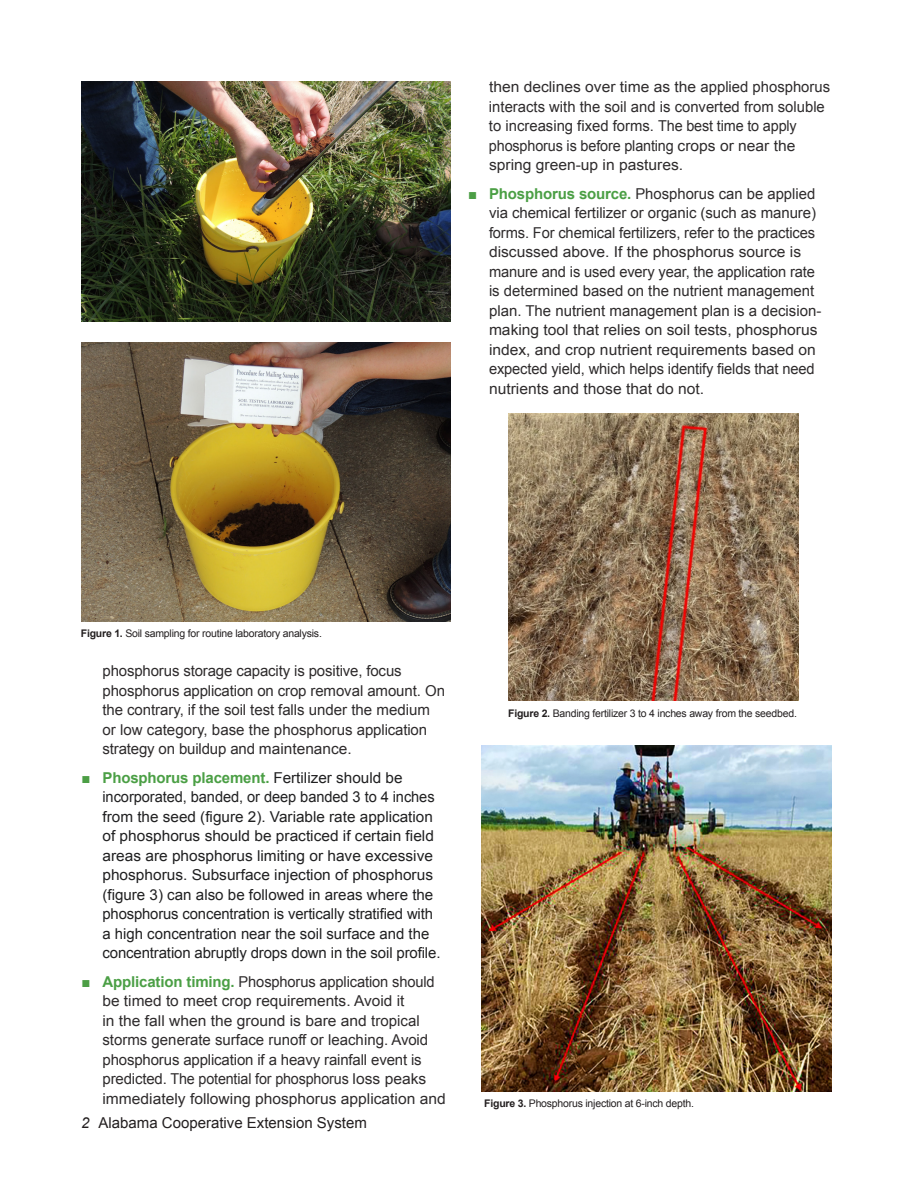
<style>
.page{position:relative;width:918px;height:1188px;background:#fff}
.page>*{position:absolute;margin:0;border:0;box-sizing:border-box;transform-origin:0 0}
.t1{font:15px/19.5px "Arial";color:#2e2b2c}
.t2{font:15px/19.5px "Arial";color:#202021}
.t3{font:15px/19.5px "Arial";color:#2e2b2c;scale:1.04 1}
.t4{font:15px "Arial";color:#231f20}
.t5{font:10.5px "Arial";letter-spacing:-.02em;color:#231f20}
.s1{color:#4c9e45}
.s2{font-weight:700;color:#4b9f45}
.s3{font-weight:700}
.s4{font-style:italic}
</style>
<div class="page">
<img style="left:81px;top:81px;width:370px;height:241px">
<img style="left:81px;top:342px;width:370px;height:279px">
<img style="left:481px;top:746px;width:350px;height:346px">
<img style="left:508px;top:414px;width:290px;height:286px">
<p class="t3" style="left:489px;top:77px;width:330px">then declines over time as the applied phosphorus interacts with the soil and is converted from soluble to increasing fixed forms. The best time to apply phosphorus is before planting crops or near the spring green-up in pastures.</p>
<p class="t1" style="left:489px;top:184px;width:334px;text-indent:-21px"><span class="s1">■</span> <span class="s2">Phosphorus source.</span> Phosphorus can be applied via chemical fertilizer or organic (such as manure) forms. For chemical fertilizers, refer to the practices discussed above. If the phosphorus source is manure and is used every year, the application rate is determined based on the nutrient management plan. The nutrient management plan is a decision&shy;making tool that relies on soil tests, phosphorus index, and crop nutrient requirements based on expected yield, which helps identify fields that need nutrients and those that do not.</p>
<p class="t5" style="left:81px;top:626px;width:243px"><span class="s3">Figure 1.</span> Soil sampling for routine laboratory analysis.</p>
<p class="t1" style="left:102px;top:661px;width:344px">phosphorus storage capacity is positive, focus phosphorus application on crop removal amount. On the contrary, if the soil test falls under the medium or low category, base the phosphorus application strategy on buildup and maintenance.</p>
<p class="t2" style="left:102px;top:768px;width:340px;text-indent:-21px"><span class="s1">■</span> <span class="s2">Phosphorus placement.</span> Fertilizer should be incorporated, banded, or deep banded 3 to 4 inches from the seed (figure 2). Variable rate application of phosphorus should be practiced if certain field areas are phosphorus limiting or have excessive phosphorus. Subsurface injection of phosphorus (figure 3) can also be followed in areas where the phosphorus concentration is vertically stratified with a high concentration near the soil surface and the concentration abruptly drops down in the soil profile.</p>
<p class="t1" style="left:102px;top:972px;width:345px;text-indent:-21px"><span class="s1">■</span> <span class="s2">Application timing.</span> Phosphorus application should be timed to meet crop requirements. Avoid it<br>in the fall when the ground is bare and tropical storms generate surface runoff or leaching. Avoid phosphorus application if a heavy rainfall event is predicted. The potential for phosphorus loss peaks immediately following phosphorus application and</p>
<p class="t4" style="left:81px;top:1113px;width:287px"><span class="s4">2</span> Alabama Cooperative Extension System</p>
<p class="t5" style="left:508px;top:706px;width:290px"><span class="s3">Figure 2.</span> Banding fertilizer 3 to 4 inches away from the seedbed.</p>
<p class="t5" style="left:484px;top:1097px;width:211px"><span class="s3">Figure 3.</span> Phosphorus injection at 6-inch depth.</p>
</div>
